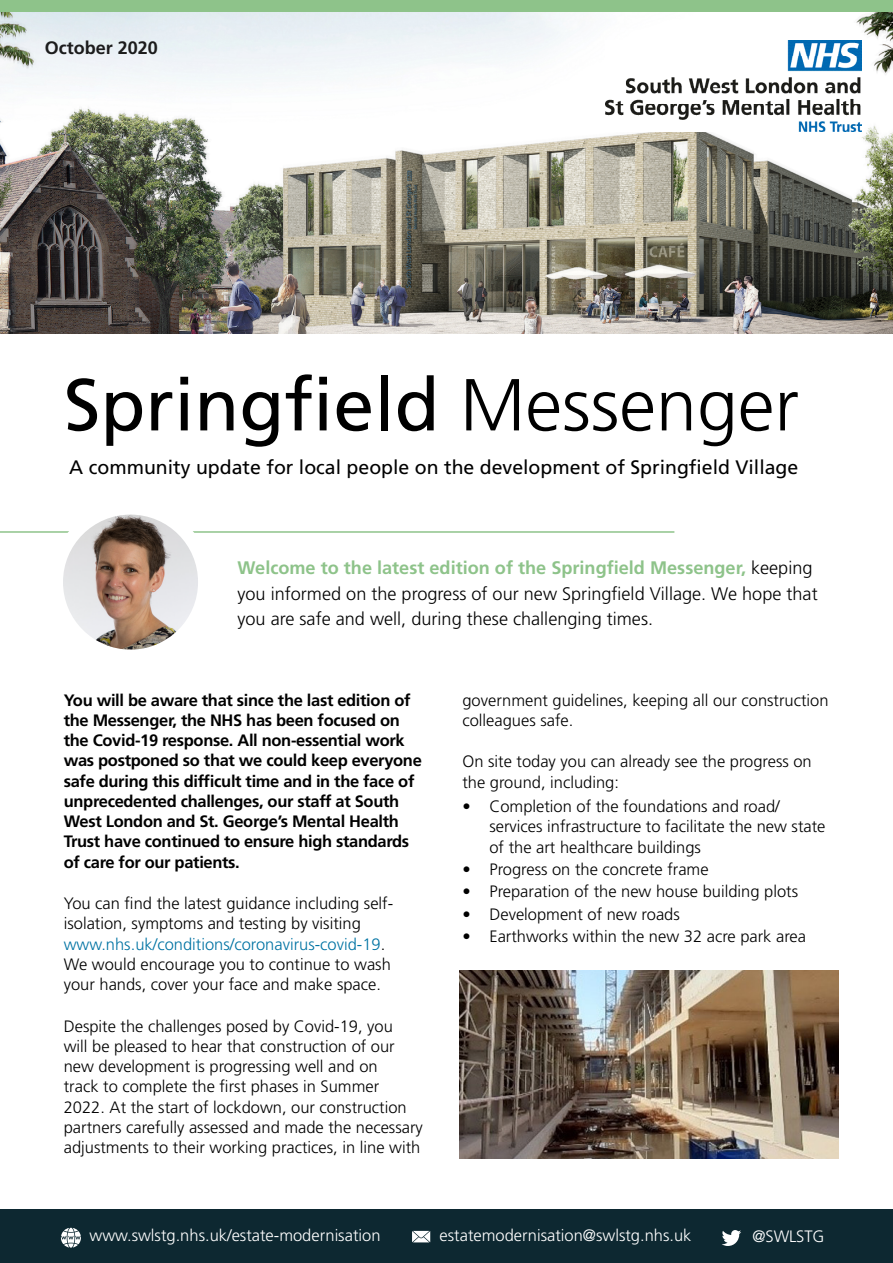
<style>
.page{position:relative;width:893px;height:1263px;background:#fff}
.page>*{position:absolute;margin:0;border:0;box-sizing:border-box;transform-origin:0 0}
.t1{font:73.5px "Frutiger LT Std";color:#000}
.t2{font:19.5px "Frutiger LT Std";color:#000}
.t3{font:300 18.15px/25.3px "Frutiger LT Std";color:#000}
.t4{font:700 18px "Frutiger LT Std";color:#1c1c1c}
.t5{font:300 16.5px/20.2px "Frutiger LT Std";color:#000}
.t6{font:700 16.5px/20.2px "Frutiger LT Std";letter-spacing:-.02em;color:#000}
.t7{font:300 16.5px "Frutiger LT Std";color:#fff}
.s1{font-weight:300}
.s2{font-weight:700;color:#8ec38a}
.s3{color:#0073a3}
</style>
<div class="page">
<hr style="left:0;top:531px;width:674px;height:2px;background:#8ec38a">
<div style="left:50px;top:502px;width:162px;height:163px;background:#fff;border-radius:50%"></div>
<img style="left:0;top:11px;width:893px;height:323px">
<div style="left:0;top:1209px;width:893px;height:54px;background:#0d2831"></div>
<svg style="left:722px;top:1230px;width:19px;height:16px"></svg>
<svg style="left:412px;top:1231px;width:18px;height:11px"></svg>
<svg style="left:61px;top:1228px;width:20px;height:20px"></svg>
<img style="left:63px;top:515px;width:135px;height:135px;border-radius:68px">
<div style="left:0;top:0;width:893px;height:11px;background:#8ec38a"></div>
<img style="left:606px;top:40px;width:255px;height:92px">
<img style="left:460px;top:970px;width:378px;height:188px">
<p class="t4" style="left:45px;top:37px;width:115px">October 2020</p>
<h1 class="t1" style="left:64px;top:362px;width:737px">Springfield <span class="s1">Messenger</span></h1>
<p class="t2" style="left:69px;top:456px;width:731px">A community update for local people on the development of Springfield Village</p>
<p class="t3" style="left:237px;top:556px;width:582px"><span class="s2">Welcome to the latest edition of the Springfield Messenger,</span> keeping you informed on the progress of our new Springfield Village. We hope that you are safe and well, during these challenging times.</p>
<p class="t6" style="left:64px;top:690px;width:360px">You will be aware that since the last edition of the Messenger, the NHS has been focused on the Covid-19 response. All non-essential work was postponed so that we could keep everyone safe during this difficult time and in the face of unprecedented challenges, our staff at South West London and St. George’s Mental Health Trust have continued to ensure high standards of care for our patients.</p>
<p class="t5" style="left:64px;top:893px;width:331px">You can find the latest guidance including self&shy;isolation, symptoms and testing by visiting <span class="s3">www.nhs.uk/conditions/coronavirus-covid-19</span>.<br>We would encourage you to continue to wash your hands, cover your face and make space.</p>
<p class="t5" style="left:64px;top:1016px;width:361px">Despite the challenges posed by Covid-19, you<br>will be pleased to hear that construction of our new development is progressing well and on<br>track to complete the first phases in Summer 2022. At the start of lockdown, our construction partners carefully assessed and made the necessary adjustments to their working practices, in line with</p>
<p class="t5" style="left:462px;top:690px;width:368px">government guidelines, keeping all our construction colleagues safe.</p>
<p class="t5" style="left:462px;top:752px;width:351px">On site today you can already see the progress on the ground, including:</p>
<p class="t5" style="left:489px;top:796px;width:338px;text-indent:-27px">• Completion of the foundations and road/ services infrastructure to facilitate the new state of the art healthcare buildings</p>
<p class="t5" style="left:462px;top:859px;width:248px">• Progress on the concrete frame</p>
<p class="t5" style="left:462px;top:882px;width:337px">• Preparation of the new house building plots</p>
<p class="t5" style="left:462px;top:904px;width:219px">• Development of new roads</p>
<p class="t5" style="left:462px;top:926px;width:345px">• Earthworks within the new 32 acre park area</p>
<p class="t7" style="left:90px;top:1226px;width:292px">www.swlstg.nhs.uk/estate-modernisation</p>
<p class="t7" style="left:440px;top:1226px;width:253px">estatemodernisation@swlstg.nhs.uk</p>
<p class="t7" style="left:752px;top:1227px;width:73px">@SWLSTG</p>
</div>
